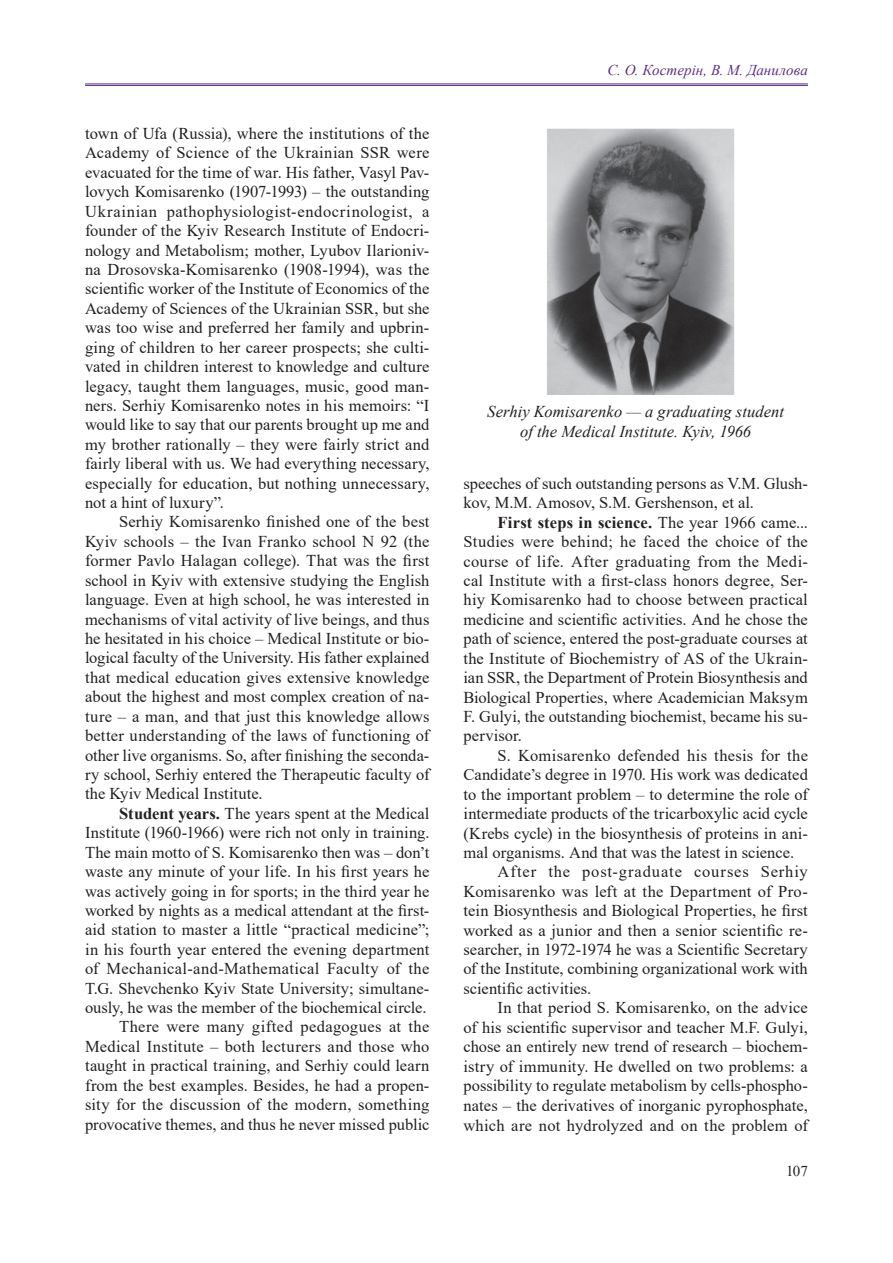
<style>
.page{position:relative;width:893px;height:1263px;background:#fff}
.page>*{position:absolute;margin:0;border:0;box-sizing:border-box;transform-origin:0 0}
.t1{font:16.5px/19.4px "Times New Roman";letter-spacing:.005em;color:#231f20;text-align:justify}
.t2{font:italic 16.5px/20px "Times New Roman";color:#231f20;text-align:center}
.t3{font:16.5px "Times New Roman";letter-spacing:.055em;color:#231f20}
.t4{font:italic 15px "Times New Roman";letter-spacing:.005em;color:#5d2e86}
.t5{font:15px "Times New Roman";color:#231f20}
.s1{font-weight:700}
.s2{font-style:italic}
</style>
<div class="page">
<hr style="left:85px;top:84px;width:723px;height:1px;background:#5d2e86">
<hr style="left:85px;top:85px;width:723px;height:1px;background:#5d2e86">
<img style="left:547px;top:128px;width:187px;height:266px">
<p class="t1" style="left:85px;top:123px;width:346px">town of Ufa (Russia), where the institutions of the Academy of Science of the Ukrainian SSR were evacuated for the time of war. His father, Vasyl Pav&shy;lovych Komisarenko (1907-1993) – the outstanding Ukrainian pathophysiologist-endocrinologist, a founder of the Kyiv Research Institute of Endocri&shy;nology and Metabolism; mother, Lyubov Ilarioniv&shy;na Drosovska-Komisarenko (1908-1994), was the scientific worker of the Institute of Economics of the Academy of Sciences of the Ukrainian SSR, but she was too wise and preferred her family and upbrin&shy;ging of children to her career prospects; she culti&shy;vated in children interest to knowledge and culture legacy, taught them languages, music, good man&shy;ners. Serhiy Komisarenko notes in his memoirs: “I would like to say that our parents brought up me and my brother rationally – they were fairly strict and fairly liberal with us. We had everything necessary, especially for education, but nothing unnecessary, not a hint of luxury”.</p>
<p class="t1" style="left:85px;top:512px;width:346px;text-indent:34px">Serhiy Komisarenko finished one of the best Kyiv schools – the Ivan Franko school N 92 (the former Pavlo Halagan college). That was the first school in Kyiv with extensive studying the English language. Even at high school, he was interested in mechanisms of vital activity of live beings, and thus he hesitated in his choice – Medical Institute or bio&shy;logical faculty of the University. His father explained that medical education gives extensive knowledge about the highest and most complex creation of na&shy;ture – a man, and that just this knowledge allows better understanding of the laws of functioning of other live organisms. So, after finishing the seconda&shy;ry school, Serhiy entered the Therapeutic faculty of the Kyiv Medical Institute.</p>
<p class="t1" style="left:85px;top:803px;width:346px;text-align:right"><span class="s1">Student years.</span> The years spent at the Medical Institute (1960-1966) were rich not only in training.<br>The main motto of S. Komisarenko then was – don’t waste any minute of your life. In his first years he was actively going in for sports; in the third year he worked by nights as a medical attendant at the first&shy;aid station to master a little “practical medicine”; in his fourth year entered the evening department of Mechanical-and-Mathematical Faculty of the T.G. Shevchenko Kyiv State University; simultane&shy;ously, he was the member of the biochemical circle.<br>There were many gifted pedagogues at the Medical Institute – both lecturers and those who taught in practical training, and Serhiy could learn from the best examples. Besides, he had a propen&shy;sity for the discussion of the modern, something provocative themes, and thus he never missed public</p>
<p class="t4" style="left:608px;top:60px;width:202px">С. О. Костерін, В. М. Данилова</p>
<p class="t2" style="left:487px;top:401px;width:298px">Serhiy Komisarenko — a graduating student of the Medical Institute. Kyiv, 1966</p>
<p class="t1" style="left:463px;top:473px;width:346px">speeches of such outstanding persons as V.M. Glush&shy;kov, M.M. Amosov, S.M. Gershenson, et al.</p>
<p class="t1" style="left:463px;top:512px;width:346px;text-indent:34px"><span class="s1">First steps in science.</span> The year 1966 came...<br>Studies were behind; he faced the choice of the course of life. After graduating from the Medi&shy;cal Institute with a first-class honors degree, Ser&shy;hiy Komisarenko had to choose between practical medicine and scientific activities. And he chose the path of science, entered the post-graduate courses at the Institute of Biochemistry of AS of the Ukrain&shy;ian SSR, the Department of Protein Biosynthesis and Biological Properties, where Academician Maksym F. Gulyi, the outstanding biochemist, became his su&shy;pervisor.</p>
<p class="t1" style="left:497px;top:745px;width:312px">S. Komisarenko defended his thesis for the</p>
<p class="t1" style="left:463px;top:764px;width:346px">Candidate’s degree in 1970. His work was dedicated</p>
<p class="t1" style="left:463px;top:784px;width:346px">to the important problem <span class="s2">–</span> to determine the role of</p>
<p class="t1" style="left:463px;top:803px;width:346px">intermediate products of the tricarboxylic acid cycle</p>
<p class="t1" style="left:463px;top:823px;width:346px">(Krebs cycle) in the biosynthesis of proteins in ani-</p>
<p class="t1" style="left:463px;top:842px;width:332px">mal organisms. And that was the latest in science.</p>
<p class="t3" style="left:497px;top:860px;width:312px">After the post-graduate courses Serhiy</p>
<p class="t1" style="left:463px;top:881px;width:346px">Komisarenko was left at the Department of Pro-</p>
<p class="t1" style="left:463px;top:900px;width:346px">tein Biosynthesis and Biological Properties, he first</p>
<p class="t1" style="left:463px;top:920px;width:346px">worked as a junior and then a senior scientific re-</p>
<p class="t1" style="left:463px;top:939px;width:346px">searcher, in 1972-1974 he was a Scientific Secretary</p>
<p class="t1" style="left:463px;top:959px;width:346px">of the Institute, combining organizational work with</p>
<p class="t1" style="left:463px;top:978px;width:129px">scientific activities.</p>
<p class="t1" style="left:497px;top:997px;width:312px">In that period S. Komisarenko, on the advice</p>
<p class="t1" style="left:463px;top:1017px;width:346px">of his scientific supervisor and teacher M.F. Gulyi,</p>
<p class="t1" style="left:463px;top:1036px;width:346px">chose an entirely new trend of research – biochem-</p>
<p class="t1" style="left:463px;top:1056px;width:346px">istry of immunity. He dwelled on two problems: a</p>
<p class="t1" style="left:463px;top:1075px;width:346px">possibility to regulate metabolism by cells-phospho-</p>
<p class="t1" style="left:463px;top:1095px;width:346px">nates – the derivatives of inorganic pyrophosphate,</p>
<p class="t1" style="left:463px;top:1115px;width:346px">which are not hydrolyzed and on the problem of</p>
<p class="t5" style="left:786px;top:1160px;width:23px">107</p>
</div>
